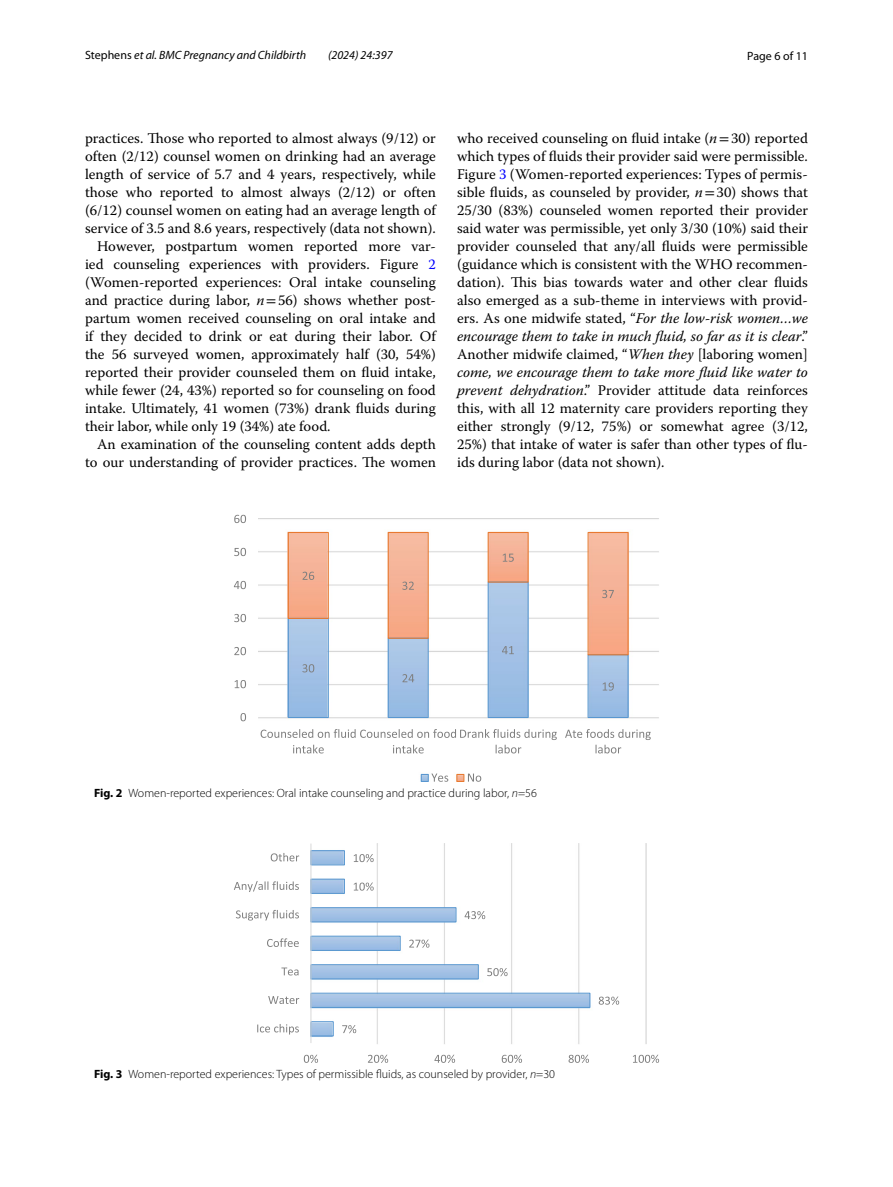
<style>
.page{position:relative;width:893px;height:1187px;background:#fff}
.page>*{position:absolute;margin:0;border:0;box-sizing:border-box;transform-origin:0 0}
.t1{font:14.7px/18px "Warnock Pro";color:#000;text-align:justify}
.t2{font:300 12px "Myriad Pro";color:#000}
.t3{font:italic 12px "Myriad Pro";color:#000}
.t4{font:12px "Myriad Pro";color:#000}
.s1{font-style:normal}
.s2{color:#00f}
.s3{font-style:italic}
.s4{font-family:"STIX"}
.s5{font-weight:700}
</style>
<div class="page">
<img style="left:258px;top:518px;width:401px;height:263px">
<svg style="left:287px;top:655px;width:342px;height:63px"></svg>
<svg style="left:287px;top:531px;width:342px;height:124px"></svg>
<svg style="left:302px;top:664px;width:12px;height:8px"></svg>
<svg style="left:402px;top:674px;width:12px;height:8px"></svg>
<svg style="left:502px;top:646px;width:12px;height:8px"></svg>
<svg style="left:603px;top:682px;width:11px;height:8px"></svg>
<svg style="left:302px;top:571px;width:12px;height:9px"></svg>
<svg style="left:402px;top:581px;width:12px;height:9px"></svg>
<svg style="left:503px;top:553px;width:11px;height:8px"></svg>
<svg style="left:602px;top:589px;width:12px;height:9px"></svg>
<svg style="left:240px;top:713px;width:6px;height:8px"></svg>
<svg style="left:235px;top:680px;width:11px;height:8px"></svg>
<svg style="left:234px;top:647px;width:12px;height:8px"></svg>
<svg style="left:234px;top:614px;width:12px;height:8px"></svg>
<svg style="left:234px;top:581px;width:12px;height:8px"></svg>
<svg style="left:234px;top:548px;width:12px;height:8px"></svg>
<svg style="left:234px;top:514px;width:12px;height:9px"></svg>
<svg style="left:261px;top:729px;width:296px;height:24px"></svg>
<svg style="left:565px;top:729px;width:86px;height:24px"></svg>
<div style="left:421px;top:773px;width:8px;height:9px;border:1px solid #5997d0"></div>
<svg style="left:431px;top:773px;width:17px;height:8px"></svg>
<div style="left:456px;top:773px;width:8px;height:9px;border:1px solid #e87a30"></div>
<svg style="left:468px;top:773px;width:13px;height:8px"></svg>
<img style="left:311px;top:843px;width:336px;height:200px">
<svg style="left:311px;top:849px;width:280px;height:187px"></svg>
<hr style="left:310px;top:843px;width:1px;height:199px;background:#d9d9d9">
<svg style="left:342px;top:1024px;width:14px;height:9px"></svg>
<svg style="left:599px;top:996px;width:20px;height:8px"></svg>
<svg style="left:487px;top:967px;width:21px;height:9px"></svg>
<svg style="left:409px;top:939px;width:20px;height:8px"></svg>
<svg style="left:465px;top:910px;width:20px;height:9px"></svg>
<svg style="left:354px;top:882px;width:20px;height:8px"></svg>
<svg style="left:354px;top:853px;width:20px;height:9px"></svg>
<svg style="left:304px;top:1054px;width:14px;height:8px"></svg>
<svg style="left:368px;top:1054px;width:20px;height:8px"></svg>
<svg style="left:434px;top:1054px;width:21px;height:8px"></svg>
<svg style="left:502px;top:1054px;width:20px;height:8px"></svg>
<svg style="left:568px;top:1054px;width:21px;height:8px"></svg>
<svg style="left:633px;top:1054px;width:26px;height:8px"></svg>
<svg style="left:257px;top:1024px;width:42px;height:10px"></svg>
<svg style="left:268px;top:996px;width:31px;height:7px"></svg>
<svg style="left:281px;top:967px;width:18px;height:8px"></svg>
<svg style="left:267px;top:938px;width:32px;height:8px"></svg>
<svg style="left:236px;top:910px;width:63px;height:10px"></svg>
<svg style="left:234px;top:881px;width:65px;height:11px"></svg>
<svg style="left:271px;top:853px;width:28px;height:8px"></svg>
<p class="t3" style="left:85px;top:48px;width:223px"><span class="s1">Stephens</span> et al. BMC Pregnancy and Childbirth</p>
<p class="t3" style="left:328px;top:48px;width:66px">(2024) 24:397</p>
<p class="t4" style="left:747px;top:48px;width:62px">Page 6 of 11</p>
<p class="t1" style="left:85px;top:128px;width:352px">practices. Those who reported to almost always (9/12) or</p>
<p class="t1" style="left:85px;top:146px;width:352px">often (2/12) counsel women on drinking had an average</p>
<p class="t1" style="left:85px;top:164px;width:352px">length of service of 5.7 and 4 years, respectively, while</p>
<p class="t1" style="left:85px;top:182px;width:352px">those who reported to almost always (2/12) or often</p>
<p class="t1" style="left:85px;top:200px;width:352px">(6/12) counsel women on eating had an average length of</p>
<p class="t1" style="left:85px;top:218px;width:352px">service of 3.5 and 8.6 years, respectively (data not shown).</p>
<p class="t1" style="left:97px;top:236px;width:340px">However, postpartum women reported more var-</p>
<p class="t1" style="left:85px;top:254px;width:352px">ied counseling experiences with providers. Figure <span class="s2">2</span></p>
<p class="t1" style="left:85px;top:272px;width:352px">(Women-reported experiences: Oral intake counseling</p>
<p class="t1" style="left:85px;top:290px;width:352px">and practice during labor, <span class="s3">n</span><span class="s4">=</span>56) shows whether post-</p>
<p class="t1" style="left:85px;top:308px;width:352px">partum women received counseling on oral intake and</p>
<p class="t1" style="left:85px;top:326px;width:352px">if they decided to drink or eat during their labor. Of</p>
<p class="t1" style="left:85px;top:344px;width:352px">the 56 surveyed women, approximately half (30, 54%)</p>
<p class="t1" style="left:85px;top:362px;width:352px">reported their provider counseled them on fluid intake,</p>
<p class="t1" style="left:85px;top:380px;width:352px">while fewer (24, 43%) reported so for counseling on food</p>
<p class="t1" style="left:85px;top:398px;width:352px">intake. Ultimately, 41 women (73%) drank fluids during</p>
<p class="t1" style="left:85px;top:416px;width:247px">their labor, while only 19 (34%) ate food.</p>
<p class="t1" style="left:97px;top:434px;width:340px">An examination of the counseling content adds depth</p>
<p class="t1" style="left:85px;top:452px;width:352px">to our understanding of provider practices. The women</p>
<p class="t1" style="left:457px;top:128px;width:352px">who received counseling on fluid intake (<span class="s3">n</span><span class="s4">=</span>30) reported which types of fluids their provider said were permissible.<br>Figure <span class="s2">3</span> (Women-reported experiences: Types of permis&shy;sible fluids, as counseled by provider, <span class="s3">n</span><span class="s4">=</span>30) shows that 25/30 (83%) counseled women reported their provider said water was permissible, yet only 3/30 (10%) said their provider counseled that any/all fluids were permissible (guidance which is consistent with the WHO recommen&shy;dation). This bias towards water and other clear fluids also emerged as a sub-theme in interviews with provid&shy;ers. As one midwife stated, “<span class="s3">For the low-risk women…we encourage them to take in much fluid, so far as it is clear</span>.” Another midwife claimed, “<span class="s3">When they</span> [laboring women] <span class="s3">come, we encourage them to take more fluid like water to prevent dehydration</span>.” Provider attitude data reinforces this, with all 12 maternity care providers reporting they either strongly (9/12, 75%) or somewhat agree (3/12, 25%) that intake of water is safer than other types of flu&shy;ids during labor (data not shown).</p>
<p class="t2" style="left:94px;top:786px;width:444px"><span class="s5">Fig. 2</span> Women-reported experiences: Oral intake counseling and practice during labor, <span class="s3">n</span>=56</p>
<p class="t2" style="left:94px;top:1067px;width:463px"><span class="s5">Fig. 3</span> Women-reported experiences: Types of permissible fluids, as counseled by provider, <span class="s3">n</span>=30</p>
</div>
